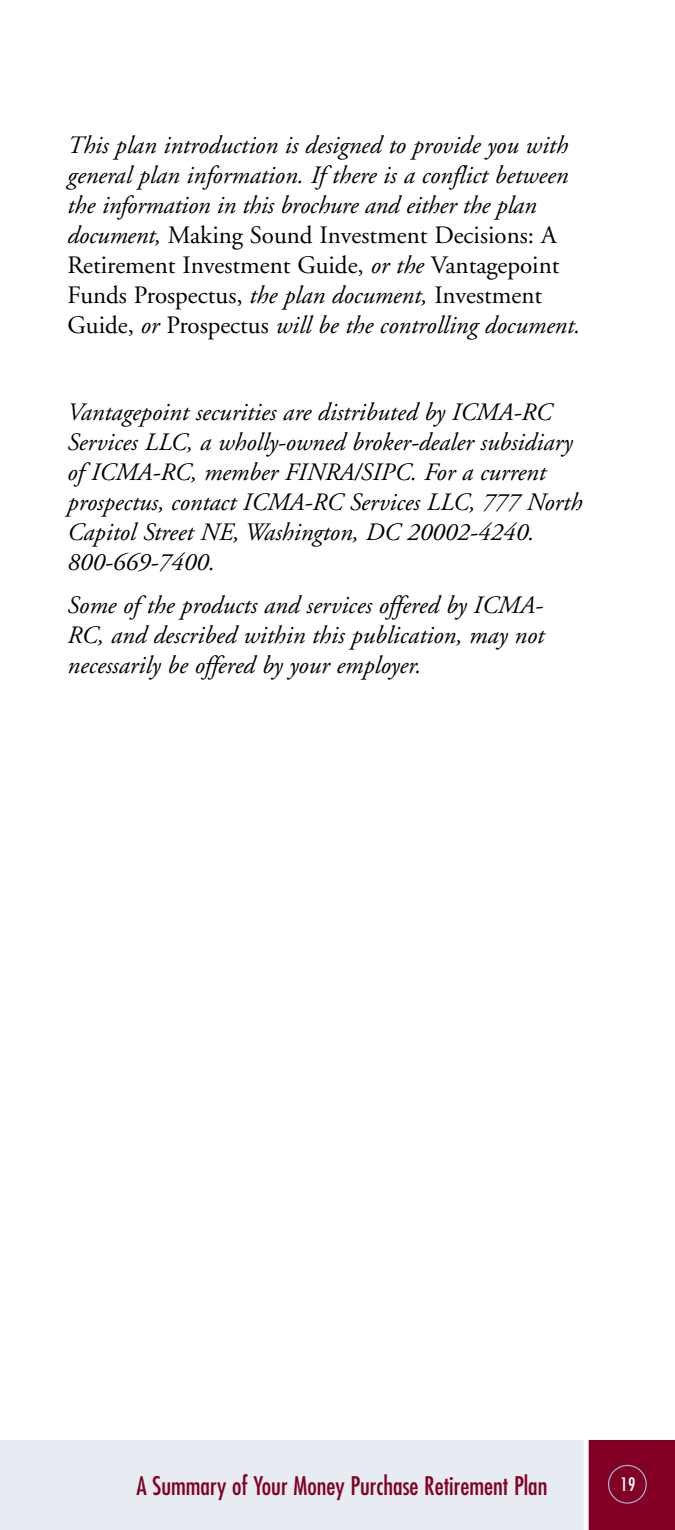
<style>
.page{position:relative;width:675px;height:1530px;background:#fff}
.page>*{position:absolute;margin:0;border:0;box-sizing:border-box;transform-origin:0 0}
.t1{font:italic 25px/30px "Adobe Garamond";color:#000}
.t2{font:condensed 25px "Futura";color:#820024}
.t3{font:condensed 18px "Futura";color:#fff}
.s1{font-style:normal}
</style>
<div class="page">
<div style="left:0;top:1440px;width:672px;height:90px;background:#e6ecf2"></div>
<div style="left:585px;top:1440px;width:90px;height:90px;background:#820024"></div>
<div style="left:608px;top:1465px;width:39px;height:39px;border:1px solid #99b5cb;border-radius:50%"></div>
<div style="left:584px;top:1439px;width:5px;height:91px;background:#fff"></div>
<p class="t1" style="left:67px;top:131px;width:515px">This plan introduction is designed to provide you with general plan information. If there is a conflict between the information in this brochure and either the plan document, <span class="s1">Making Sound Investment Decisions: A Retirement Investment Guide,</span> or the <span class="s1">Vantagepoint Funds Prospectus,</span> the plan document, <span class="s1">Investment Guide,</span> or <span class="s1">Prospectus</span> will be the controlling document.</p>
<p class="t1" style="left:67px;top:398px;width:516px">Vantagepoint securities are distributed by ICMA-RC Services LLC, a wholly-owned broker-dealer subsidiary of ICMA-RC, member FINRA/SIPC. For a current prospectus, contact ICMA-RC Services LLC, 777 North Capitol Street NE, Washington, DC 20002-4240.<br>800-669-7400.</p>
<p class="t1" style="left:67px;top:591px;width:478px;text-align:justify">Some of the products and services offered by ICMA-RC, and described within this publication, may not necessarily be offered by your employer.</p>
<p class="t2" style="left:137px;top:1470px;width:412px">A Summary of Your Money Purchase Retirement Plan</p>
<p class="t3" style="left:621px;top:1473px;width:16px">19</p>
</div>
